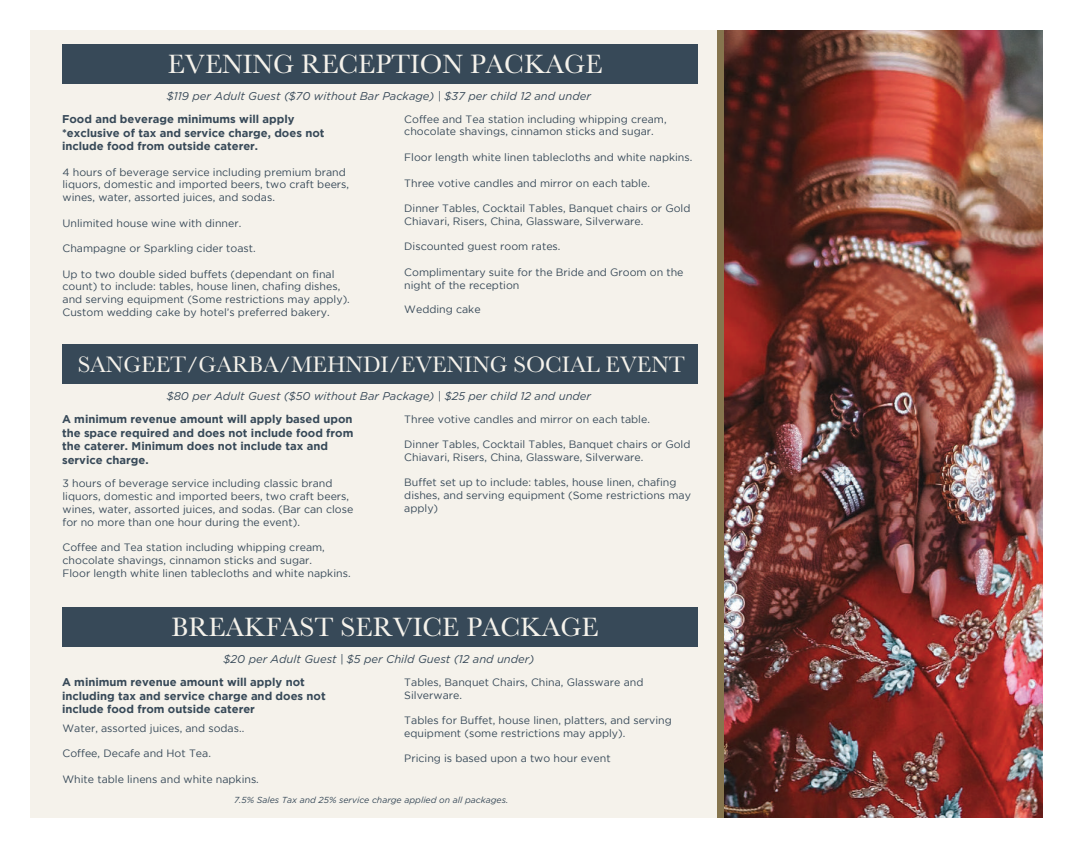
<style>
.page{position:relative;width:1073px;height:848px;background:#fff}
.page>*{position:absolute;margin:0;border:0;box-sizing:border-box;transform-origin:0 0}
.t1{font:27.5px "Baskerville";color:#f5f2eb}
.t2{font:23.12px "Baskerville";color:#f5f2eb}
.t3{font:700 11.25px/13.5px "Gotham";color:#374958}
.t4{font:italic 11.25px "Gotham";color:#374958}
.t5{font:10.62px/12.8px "Gotham";color:#374958}
.t6{font:italic 8.75px "Gotham";color:#374958}
</style>
<div class="page">
<div style="left:30px;top:30px;width:1012px;height:788px;background:#f5f2eb"></div>
<img style="left:723px;top:30px;width:319px;height:788px">
<div style="left:717px;top:30px;width:6px;height:788px;background:#86754e"></div>
<div style="left:62px;top:44px;width:635px;height:39px;background:#374958"></div>
<div style="left:62px;top:344px;width:635px;height:39px;background:#374958"></div>
<div style="left:62px;top:607px;width:635px;height:39px;background:#374958"></div>
<h1 class="t1" style="left:168px;top:47px;width:436px">EVENING RECEPTION PACKAGE</h1>
<p class="t4" style="left:167px;top:90px;width:425px">$119 per Adult Guest ($70 without Bar Package) | $37 per child 12 and under</p>
<p class="t3" style="left:62px;top:112px;width:264px">Food and beverage minimums will apply *exclusive of tax and service charge, does not include food from outside caterer.</p>
<p class="t5" style="left:404px;top:112px;width:264px">Coffee and Tea station including whipping cream, chocolate shavings, cinnamon sticks and sugar.</p>
<p class="t5" style="left:404px;top:151px;width:289px">Floor length white linen tablecloths and white napkins.</p>
<p class="t5" style="left:404px;top:176px;width:247px">Three votive candles and mirror on each table.</p>
<p class="t5" style="left:404px;top:202px;width:288px">Dinner Tables, Cocktail Tables, Banquet chairs or Gold<br>Chiavari, Risers, China, Glassware, Silverware.</p>
<p class="t5" style="left:404px;top:240px;width:158px">Discounted guest room rates.</p>
<p class="t5" style="left:404px;top:265px;width:281px">Complimentary suite for the Bride and Groom on the night of the reception</p>
<p class="t5" style="left:404px;top:302px;width:78px">Wedding cake</p>
<p class="t5" style="left:62px;top:165px;width:288px">4 hours of beverage service including premium brand liquors, domestic and imported beers, two craft beers, wines, water, assorted juices, and sodas.</p>
<p class="t5" style="left:62px;top:216px;width:180px">Unlimited house wine with dinner.</p>
<p class="t5" style="left:62px;top:242px;width:195px">Champagne or Sparkling cider toast.</p>
<p class="t5" style="left:62px;top:267px;width:289px">Up to two double sided buffets (dependant on final count) to include: tables, house linen, chafing dishes, and serving equipment (Some restrictions may apply).<br>Custom wedding cake by hotel’s preferred bakery.</p>
<h2 class="t2" style="left:78px;top:350px;width:608px">SANGEET/GARBA/MEHNDI/EVENING SOCIAL EVENT</h2>
<p class="t4" style="left:167px;top:389px;width:426px">$80 per Adult Guest ($50 without Bar Package) | $25 per child 12 and under</p>
<p class="t3" style="left:62px;top:412px;width:293px">A minimum revenue amount will apply based upon the space required and does not include food from the caterer. Minimum does not include tax and service charge.</p>
<p class="t5" style="left:404px;top:412px;width:247px">Three votive candles and mirror on each table.</p>
<p class="t5" style="left:404px;top:438px;width:288px">Dinner Tables, Cocktail Tables, Banquet chairs or Gold<br>Chiavari, Risers, China, Glassware, Silverware.</p>
<p class="t5" style="left:404px;top:476px;width:288px">Buffet set up to include: tables, house linen, chafing dishes, and serving equipment (Some restrictions may apply)</p>
<p class="t5" style="left:62px;top:477px;width:292px">3 hours of beverage service including classic brand liquors, domestic and imported beers, two craft beers, wines, water, assorted juices, and sodas. (Bar can close for no more than one hour during the event).</p>
<p class="t5" style="left:62px;top:540px;width:289px">Coffee and Tea station including whipping cream, chocolate shavings, cinnamon sticks and sugar.<br>Floor length white linen tablecloths and white napkins.</p>
<h1 class="t1" style="left:171px;top:609px;width:429px">BREAKFAST SERVICE PACKAGE</h1>
<p class="t4" style="left:223px;top:652px;width:312px">$20 per Adult Guest | $5 per Child Guest (12 and under)</p>
<p class="t3" style="left:62px;top:675px;width:265px">A minimum revenue amount will apply not including tax and service charge and does not include food from outside caterer</p>
<p class="t5" style="left:404px;top:675px;width:241px">Tables, Banquet Chairs, China, Glassware and<br>Silverware.</p>
<p class="t5" style="left:404px;top:713px;width:269px">Tables for Buffet, house linen, platters, and serving equipment (some restrictions may apply).</p>
<p class="t5" style="left:404px;top:752px;width:208px">Pricing is based upon a two hour event</p>
<p class="t5" style="left:62px;top:721px;width:183px">Water, assorted juices, and sodas..</p>
<p class="t5" style="left:62px;top:746px;width:150px">Coffee, Decafe and Hot Tea.</p>
<p class="t5" style="left:62px;top:772px;width:198px">White table linens and white napkins.</p>
<p class="t6" style="left:234px;top:794px;width:276px">7.5% Sales Tax and 25% service charge applied on all packages.</p>
</div>
